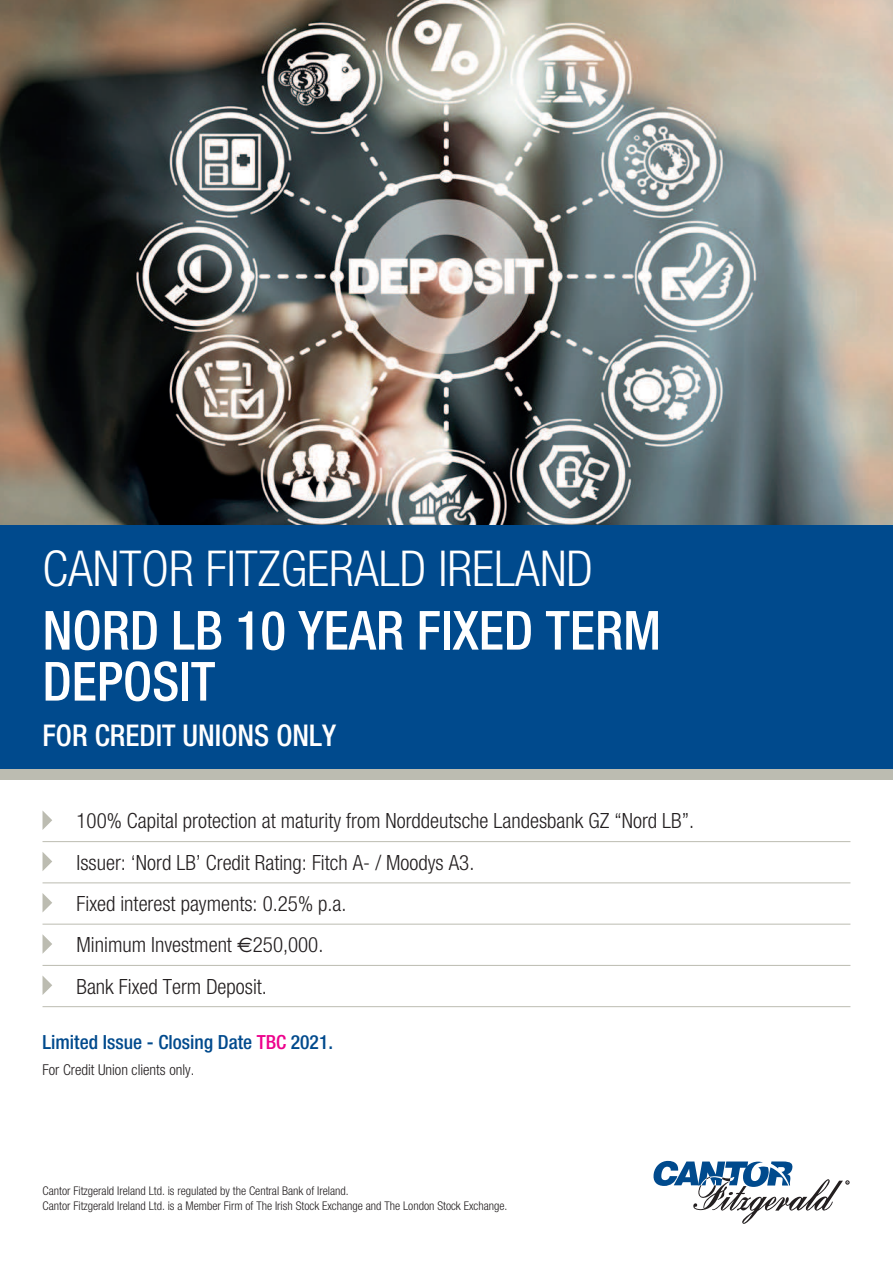
<style>
.page{position:relative;width:893px;height:1263px;background:#fff}
.page>*{position:absolute;margin:0;border:0;box-sizing:border-box;transform-origin:0 0}
.t1{font:500 condensed 54px/51px "Helvetica Neue";color:#fff}
.t2{font:300 condensed 49.5px "Helvetica Neue";color:#fff}
.t3{font:500 condensed 30px "Helvetica Neue";color:#fff}
.t4{font:300 condensed 21px/41.2px "Helvetica Neue";color:#231f20}
.t5{font:500 condensed 19.5px "Helvetica Neue";color:#004a8d}
.t6{font:300 condensed 15px "Helvetica Neue";color:#231f20}
.t7{font:300 condensed 12px/14.4px "Helvetica Neue";color:#231f20}
.t8{font:2.85px "Arial";color:#231f20}
.s1{font-family:"Euro Sans";font-weight:400;font-stretch:normal}
.s2{color:#ed028c}
</style>
<div class="page">
<img style="left:0;top:0;width:893px;height:525px">
<div style="left:0;top:525px;width:893px;height:247px;background:#004a8d"></div>
<svg style="left:653px;top:1161px;width:196px;height:63px"></svg>
<hr style="left:43px;top:841px;width:807px;height:1px;background:#bcbcb1">
<hr style="left:43px;top:882px;width:807px;height:1px;background:#bcbcb1">
<hr style="left:43px;top:924px;width:807px;height:1px;background:#bcbcb1">
<hr style="left:43px;top:965px;width:807px;height:1px;background:#bcbcb1">
<hr style="left:43px;top:1006px;width:807px;height:1px;background:#bcbcb1">
<svg style="left:43px;top:811px;width:9px;height:19px"></svg>
<svg style="left:43px;top:852px;width:9px;height:19px"></svg>
<svg style="left:43px;top:893px;width:9px;height:19px"></svg>
<svg style="left:43px;top:935px;width:9px;height:18px"></svg>
<svg style="left:43px;top:976px;width:9px;height:19px"></svg>
<div style="left:0;top:769px;width:893px;height:10px;background:#bcbcb1"></div>
<h2 class="t2" style="left:43px;top:550px;width:552px">CANTOR FITZGERALD IRELAND</h2>
<h1 class="t1" style="left:43px;top:609px;width:620px">NORD LB 10 YEAR FIXED TERM<br>DEPOSIT</h1>
<h3 class="t3" style="left:43px;top:724px;width:295px">FOR CREDIT UNIONS ONLY</h3>
<p class="t4" style="left:77px;top:802px;width:619px">100% Capital protection at maturity from Norddeutsche Landesbank GZ “Nord LB”.<br>Issuer: ‘Nord LB’ Credit Rating: Fitch A- / Moodys A3.<br>Fixed interest payments: 0.25% p.a.<br>Minimum Investment <span class="s1">E</span>250,000.<br>Bank Fixed Term Deposit.</p>
<p class="t5" style="left:43px;top:1034px;width:292px">Limited Issue - Closing Date <span class="s2">TBC</span> 2021.</p>
<p class="t6" style="left:43px;top:1064px;width:153px">For Credit Union clients only.</p>
<p class="t7" style="left:43px;top:1185px;width:466px">Cantor Fitzgerald Ireland Ltd. is regulated by the Central Bank of Ireland.<br>Cantor Fitzgerald Ireland Ltd. is a Member Firm of The Irish Stock Exchange and The London Stock Exchange.</p>
<p class="t8" style="left:846px;top:1181px;width:4px">R</p>
</div>
